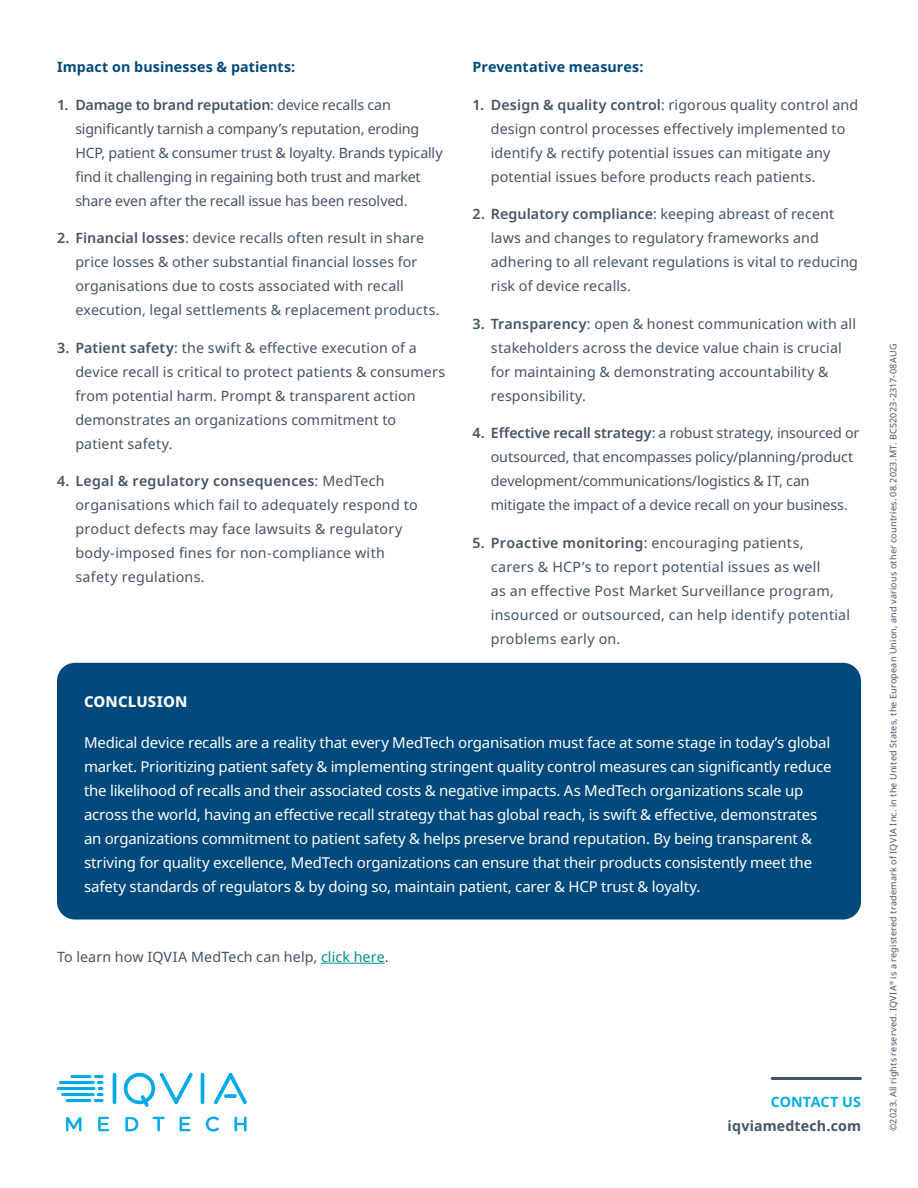
<style>
.page{position:relative;width:918px;height:1188px;background:#fff}
.page>*{position:absolute;margin:0;border:0;box-sizing:border-box;transform-origin:0 0}
.t1{font:15px/24px "Noto Sans";letter-spacing:-.015em;color:#fff}
.t2{font:800 15px "Noto Sans";letter-spacing:.01em;color:#fff}
.t3{font:14.25px/24px "Noto Sans";letter-spacing:.01em;color:#435465}
.t4{font:14.25px/24px "Noto Sans";letter-spacing:-.01em;color:#435465}
.t5{font:700 14.25px "Noto Sans";letter-spacing:.01em;color:#00497c}
.t6{font:700 14.25px "Noto Sans";letter-spacing:.01em;color:#435465}
.t7{font:700 14.25px "Noto Sans";letter-spacing:.01em;color:#00ade8}
.t8{font:9px "Noto Sans";letter-spacing:.025em;color:#435465}
.s1{font-weight:600}
.s2{color:#008f88}
</style>
<div class="page">
<svg style="left:772px;top:1077px;width:88px;height:3px"></svg>
<div style="left:57px;top:663px;width:804px;height:257px;background:#00497c;border-radius:18px"></div>
<hr style="left:321px;top:963px;width:64px;height:1px;background:#008f88">
<hr style="left:113px;top:1073px;width:3px;height:31px;background:#00aae7;border-radius:2px">
<hr style="left:201px;top:1073px;width:3px;height:31px;background:#00aae7;border-radius:2px">
<svg style="left:123px;top:1073px;width:70px;height:34px"></svg>
<svg style="left:214px;top:1073px;width:33px;height:31px"></svg>
<hr style="left:66px;top:1099px;width:25px;height:3px;background:#00aae7;border-radius:2px">
<svg style="left:94px;top:1075px;width:10px;height:27px"></svg>
<hr style="left:61px;top:1093px;width:34px;height:3px;background:#00aae7;border-radius:2px">
<hr style="left:57px;top:1087px;width:38px;height:3px;background:#00aae7;border-radius:2px">
<hr style="left:59px;top:1081px;width:36px;height:3px;background:#00aae7;border-radius:2px">
<hr style="left:70px;top:1075px;width:22px;height:3px;background:#00aae7;border-radius:2px">
<svg style="left:153px;top:1117px;width:12px;height:14px"></svg>
<svg style="left:180px;top:1117px;width:11px;height:14px"></svg>
<svg style="left:206px;top:1117px;width:13px;height:15px"></svg>
<svg style="left:234px;top:1117px;width:13px;height:14px"></svg>
<svg style="left:98px;top:1117px;width:11px;height:14px"></svg>
<svg style="left:66px;top:1117px;width:15px;height:14px"></svg>
<svg style="left:125px;top:1117px;width:13px;height:14px"></svg>
<p class="t5" style="left:57px;top:57px;width:240px">Impact on businesses &amp; patients:</p>
<p class="t4" style="left:75px;top:93px;width:369px;text-indent:-18px"><span class="s1">1. Damage to brand reputation</span>: device recalls can significantly tarnish a company’s reputation, eroding HCP, patient &amp; consumer trust &amp; loyalty. Brands typically find it challenging in regaining both trust and market share even after the recall issue has been resolved.</p>
<p class="t3" style="left:75px;top:226px;width:366px;text-indent:-18px"><span class="s1">2. Financial losses</span>: device recalls often result in share price losses &amp; other substantial financial losses for organisations due to costs associated with recall execution, legal settlements &amp; replacement products.</p>
<p class="t3" style="left:75px;top:336px;width:371px;text-indent:-18px"><span class="s1">3. Patient safety</span>: the swift &amp; effective execution of a device recall is critical to protect patients &amp; consumers from potential harm. Prompt &amp; transparent action demonstrates an organizations commitment to patient safety.</p>
<p class="t3" style="left:75px;top:469px;width:344px;text-indent:-18px"><span class="s1">4. Legal &amp; regulatory consequences</span>: MedTech organisations which fail to adequately respond to product defects may face lawsuits &amp; regulatory body-imposed fines for non-compliance with safety regulations.</p>
<p class="t5" style="left:472px;top:57px;width:173px">Preventative measures:</p>
<p class="t3" style="left:491px;top:93px;width:369px;text-indent:-18px"><span class="s1">1. Design &amp; quality control</span>: rigorous quality control and design control processes effectively implemented to identify &amp; rectify potential issues can mitigate any potential issues before products reach patients.</p>
<p class="t3" style="left:491px;top:202px;width:369px;text-indent:-18px"><span class="s1">2. Regulatory compliance</span>: keeping abreast of recent laws and changes to regulatory frameworks and adhering to all relevant regulations is vital to reducing risk of device recalls.</p>
<p class="t3" style="left:491px;top:312px;width:367px;text-indent:-18px"><span class="s1">3. Transparency</span>: open &amp; honest communication with all stakeholders across the device value chain is crucial for maintaining &amp; demonstrating accountability &amp; responsibility.</p>
<p class="t4" style="left:491px;top:421px;width:370px;text-indent:-18px"><span class="s1">4. Effective recall strategy</span>: a robust strategy, insourced or outsourced, that encompasses policy/planning/product development/communications/logistics &amp; IT, can mitigate the impact of a device recall on your business.</p>
<p class="t3" style="left:491px;top:531px;width:361px;text-indent:-18px"><span class="s1">5. Proactive monitoring</span>: encouraging patients, carers &amp; HCP’s to report potential issues as well<br>as an effective Post Market Surveillance program, insourced or outsourced, can help identify potential problems early on.</p>
<p class="t2" style="left:84px;top:691px;width:105px">CONCLUSION</p>
<p class="t1" style="left:84px;top:730px;width:749px">Medical device recalls are a reality that every MedTech organisation must face at some stage in today’s global market. Prioritizing patient safety &amp; implementing stringent quality control measures can significantly reduce the likelihood of recalls and their associated costs &amp; negative impacts. As MedTech organizations scale up across the world, having an effective recall strategy that has global reach, is swift &amp; effective, demonstrates an organizations commitment to patient safety &amp; helps preserve brand reputation. By being transparent &amp; striving for quality excellence, MedTech organizations can ensure that their products consistently meet the safety standards of regulators &amp; by doing so, maintain patient, carer &amp; HCP trust &amp; loyalty.</p>
<p class="t3" style="left:57px;top:945px;width:333px">To learn how IQVIA MedTech can help, <span class="s2">click here</span>.</p>
<p class="t7" style="left:771px;top:1092px;width:92px">CONTACT US</p>
<p class="t6" style="left:728px;top:1116px;width:135px">iqviamedtech.com</p>
<p class="t8" style="left:887px;top:1131px;width:789px;rotate:-90deg">©2023. All rights reserved. IQVIA<sup>®</sup> is a registered trademark of IQVIA Inc. in the United States, the European Union, and various other countries. 08.2023.MT. BCS2023-2317-08AUG</p>
</div>
